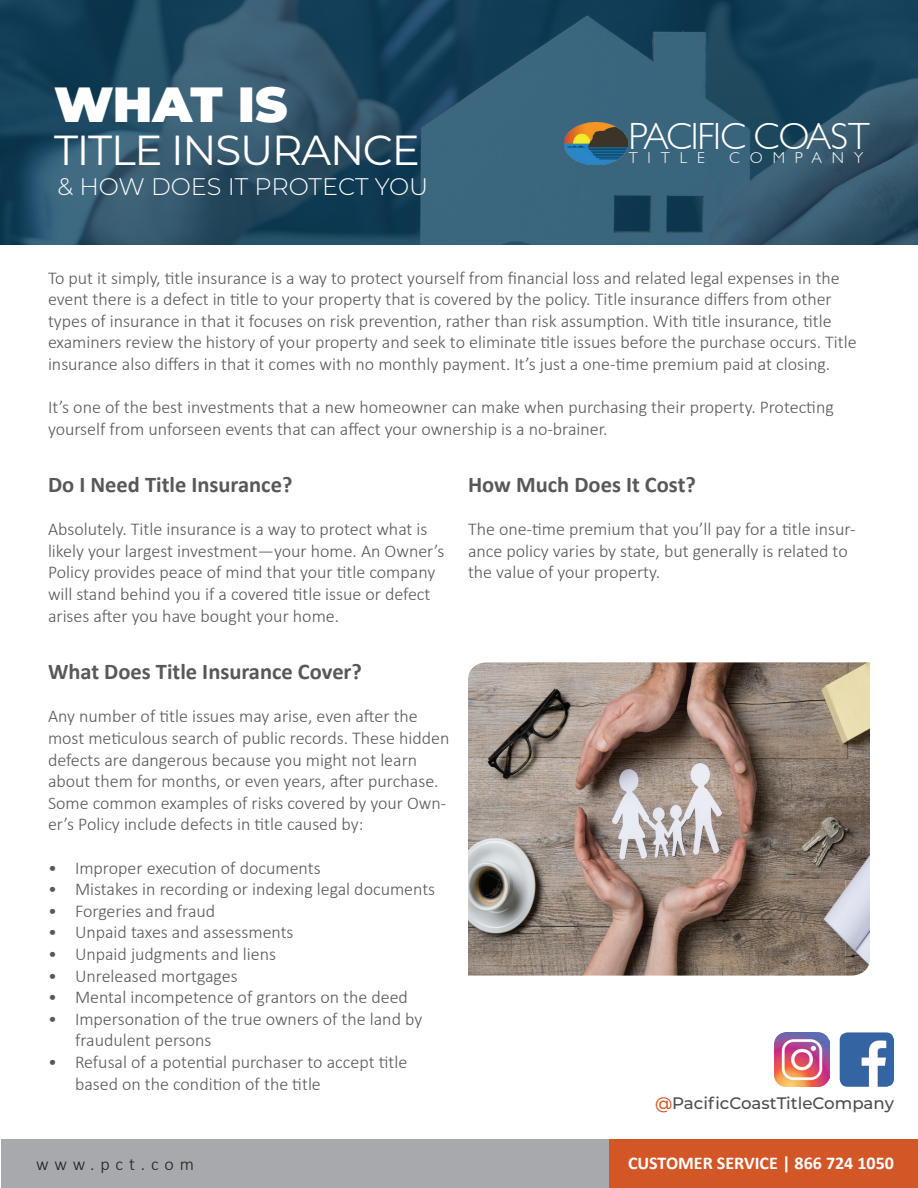
<style>
.page{position:relative;width:918px;height:1188px;background:#fff}
.page>*{position:absolute;margin:0;border:0;box-sizing:border-box;transform-origin:0 0}
.t1{font:900 49.35px "Montserrat";letter-spacing:-.005em;color:#fff}
.t2{font:42px "Montserrat";letter-spacing:-.03em;color:#fff}
.t3{font:37.8px "Garrison Light Sans";letter-spacing:-.025em;color:#fff}
.t4{font:300 24px "Montserrat";color:#fff}
.t5{font:700 22.5px "Calibri";color:#57585a}
.t6{font:300 18px/21.6px "Calibri";color:#57585a}
.t7{font:700 18px "Calibri";color:#fff}
.t8{font:300 18px "Calibri";letter-spacing:.325em;color:#231f20}
.t9{font:500 16.65px "Montserrat";color:#4b4c4d}
.t10{font:15.75px "Garrison Light Sans";letter-spacing:.63em;color:#fff}
.s1{color:#d35627}
</style>
<div class="page">
<div style="left:598px;top:1139px;width:320px;height:49px;background:#d35627"></div>
<div style="left:1px;top:1139px;width:607px;height:49px;background:#a8a9ad"></div>
<img style="left:775px;top:1032px;width:54px;height:54px">
<img style="left:840px;top:1032px;width:54px;height:55px">
<svg style="left:0;top:0;width:918px;height:245px;background:#285068"></svg>
<img style="left:564px;top:122px;width:64px;height:42px">
<img style="left:468px;top:662px;width:402px;height:314px">
<h1 class="t1" style="left:54px;top:67px;width:235px">WHAT IS</h1>
<h2 class="t2" style="left:54px;top:121px;width:367px">TITLE INSURANCE</h2>
<h3 class="t4" style="left:57px;top:171px;width:372px">&amp; HOW DOES IT PROTECT YOU</h3>
<h3 class="t3" style="left:629px;top:115px;width:243px">PACIFIC COAST</h3>
<p class="t10" style="left:629px;top:149px;width:78px">TITLE</p>
<p class="t10" style="left:729px;top:149px;width:136px">COMPANY</p>
<p class="t6" style="left:48px;top:267px;width:810px">To put it simply, title insurance is a way to protect yourself from financial loss and related legal expenses in the event there is a defect in title to your property that is covered by the policy. Title insurance differs from other types of insurance in that it focuses on risk prevention, rather than risk assumption. With title insurance, title examiners review the history of your property and seek to eliminate title issues before the purchase occurs. Title insurance also differs in that it comes with no monthly payment. It’s just a one-time premium paid at closing.</p>
<p class="t6" style="left:48px;top:396px;width:787px">It’s one of the best investments that a new homeowner can make when purchasing their property. Protecting yourself from unforseen events that can affect your ownership is a no-brainer.</p>
<p class="t5" style="left:48px;top:469px;width:246px">Do I Need Title Insurance?</p>
<p class="t6" style="left:48px;top:518px;width:398px">Absolutely. Title insurance is a way to protect what is likely your largest investment—your home. An Owner’s Policy provides peace of mind that your title company will stand behind you if a covered title issue or defect arises after you have bought your home.</p>
<p class="t5" style="left:48px;top:656px;width:316px">What Does Title Insurance Cover?</p>
<p class="t6" style="left:48px;top:706px;width:403px">Any number of title issues may arise, even after the most meticulous search of public records. These hidden defects are dangerous because you might not learn about them for months, or even years, after purchase.<br>Some common examples of risks covered by your Own&shy;er’s Policy include defects in title caused by:</p>
<p class="t6" style="left:48px;top:857px;width:274px">• Improper execution of documents</p>
<p class="t6" style="left:48px;top:878px;width:389px">• Mistakes in recording or indexing legal documents</p>
<p class="t6" style="left:48px;top:900px;width:169px">• Forgeries and fraud</p>
<p class="t6" style="left:48px;top:922px;width:247px">• Unpaid taxes and assessments</p>
<p class="t6" style="left:48px;top:943px;width:229px">• Unpaid judgments and liens</p>
<p class="t6" style="left:48px;top:965px;width:191px">• Unreleased mortgages</p>
<p class="t6" style="left:48px;top:986px;width:361px">• Mental incompetence of grantors on the deed</p>
<p class="t6" style="left:75px;top:1008px;width:349px;text-indent:-27px">• Impersonation of the true owners of the land by fraudulent persons</p>
<p class="t6" style="left:75px;top:1051px;width:334px;text-indent:-27px">• Refusal of a potential purchaser to accept title based on the condition of the title</p>
<p class="t5" style="left:468px;top:469px;width:229px">How Much Does It Cost?</p>
<p class="t6" style="left:468px;top:518px;width:389px">The one-time premium that you’ll pay for a title insur&shy;ance policy varies by state, but generally is related to the value of your property.</p>
<p class="t9" style="left:655px;top:1092px;width:240px"><span class="s1">@</span>PacificCoastTitleCompany</p>
<p class="t8" style="left:36px;top:1153px;width:159px">www.pct.com</p>
<p class="t7" style="left:628px;top:1151px;width:267px">CUSTOMER SERVICE | 866 724 1050</p>
</div>
